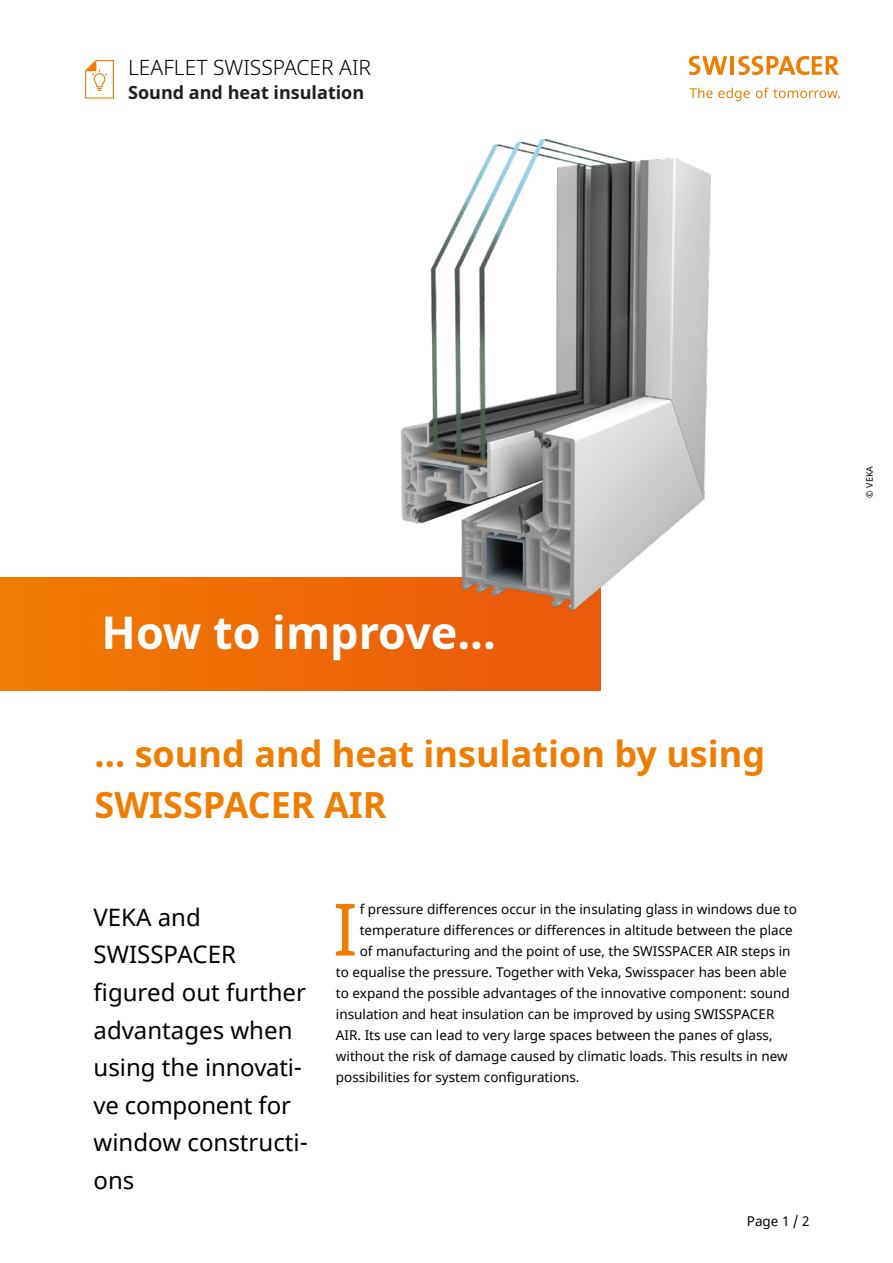
<style>
.page{position:relative;width:893px;height:1263px;background:#fff}
.page>*{position:absolute;margin:0;border:0;box-sizing:border-box;transform-origin:0 0}
.t1{font:72.3px "Noto Sans";color:#ef7d00}
.t2{font:700 45px "Noto Sans";color:#fff}
.t3{font:700 36px/51px "Noto Sans";color:#ef7d00}
.t4{font:24px/37.5px "Noto Sans";color:#000}
.t5{font:300 21px "Noto Sans";color:#000}
.t6{font:700 18px "Noto Sans";color:#221e1f}
.t7{font:13.5px "Noto Sans";color:#000}
.t8{font:9px "Noto Sans";color:#000}
</style>
<div class="page">
<svg style="left:85px;top:60px;width:29px;height:39px"></svg>
<svg style="left:689px;top:56px;width:38px;height:19px"></svg>
<hr style="left:730px;top:56px;width:4px;height:19px;background:#ef7d00">
<svg style="left:738px;top:56px;width:101px;height:19px"></svg>
<svg style="left:689px;top:88px;width:61px;height:13px"></svg>
<svg style="left:756px;top:88px;width:84px;height:10px"></svg>
<div style="left:0;top:578px;width:600px;height:112px;background:linear-gradient(to right,#ef7c00,#ea580d)"></div>
<img style="left:395px;top:138px;width:316px;height:490px">
<h3 class="t5" style="left:128px;top:53px;width:244px">LEAFLET SWISSPACER AIR</h3>
<h3 class="t6" style="left:128px;top:79px;width:238px">Sound and heat insulation</h3>
<h2 class="t2" style="left:102px;top:600px;width:396px">How to improve...</h2>
<h3 class="t3" style="left:95px;top:729px;width:672px">... sound and heat insulation by using<br>SWISSPACER AIR</h3>
<h3 class="t4" style="left:94px;top:899px;width:216px">VEKA and<br>SWISSPACER figured out further advantages when using the innovati&shy;ve component for window constructi&shy;ons</h3>
<h1 class="t1" style="left:333px;top:880px;width:26px">I</h1>
<p class="t7" style="left:360px;top:899px;width:439px">f pressure differences occur in the insulating glass in windows due to</p>
<p class="t7" style="left:360px;top:920px;width:435px">temperature differences or differences in altitude between the place</p>
<p class="t7" style="left:360px;top:941px;width:432px">of manufacturing and the point of use, the SWISSPACER AIR steps in</p>
<p class="t7" style="left:336px;top:962px;width:452px">to equalise the pressure. Together with Veka, Swisspacer has been able</p>
<p class="t7" style="left:336px;top:983px;width:455px">to expand the possible advantages of the innovative component: sound</p>
<p class="t7" style="left:336px;top:1004px;width:440px">insulation and heat insulation can be improved by using SWISSPACER</p>
<p class="t7" style="left:336px;top:1025px;width:438px">AIR. Its use can lead to very large spaces between the panes of glass,</p>
<p class="t7" style="left:336px;top:1046px;width:453px">without the risk of damage caused by climatic loads. This results in new</p>
<p class="t7" style="left:336px;top:1067px;width:245px">possibilities for system configurations.</p>
<p class="t7" style="left:747px;top:1212px;width:64px">Page 1 / 2</p>
<p class="t8" style="left:863px;top:497px;width:33px;rotate:-90deg">© VEKA</p>
</div>
